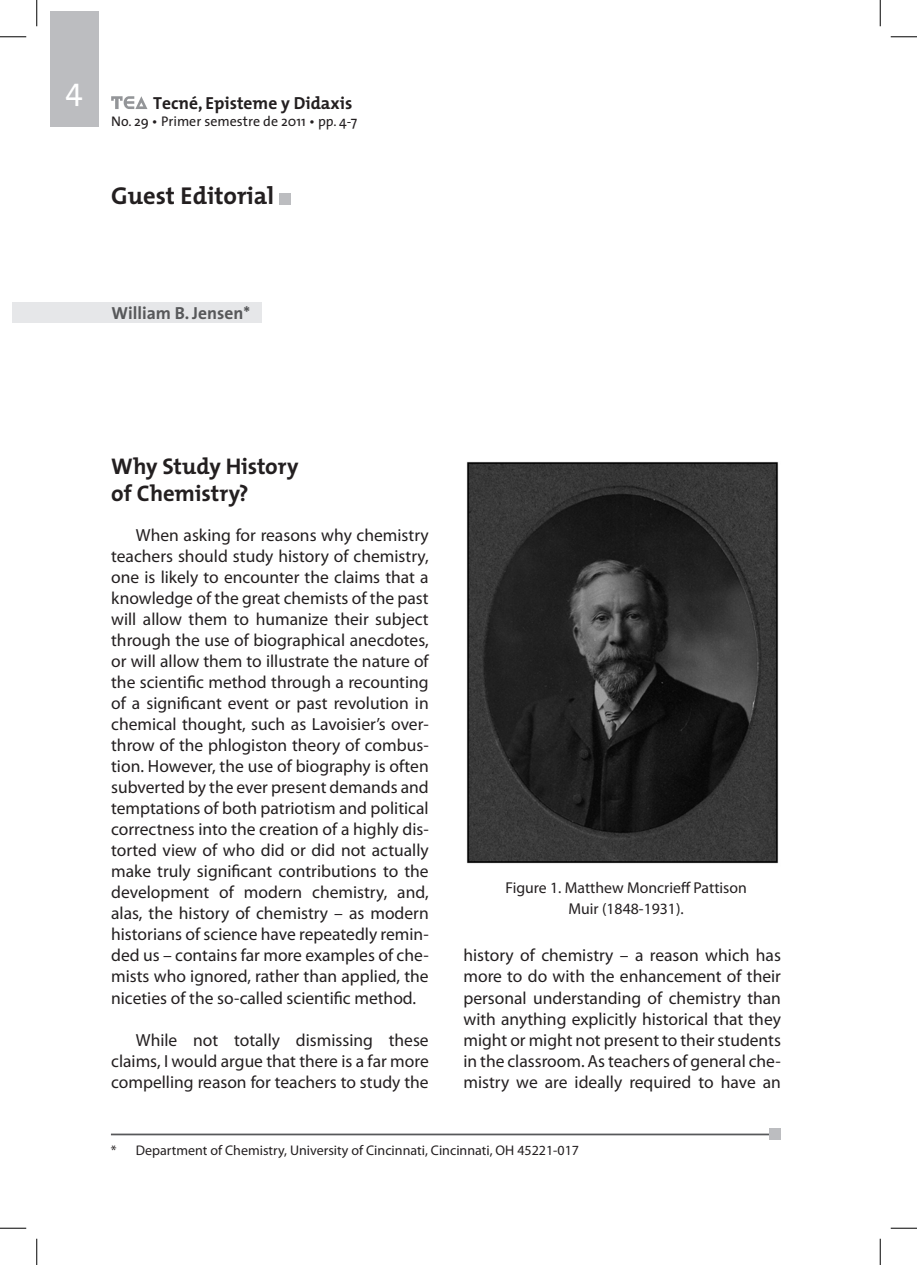
<style>
.page{position:relative;width:917px;height:1265px;background:#fff}
.page>*{position:absolute;margin:0;border:0;box-sizing:border-box;transform-origin:0 0}
.t1{font:31.5px "The Mix";color:#fff}
.t2{font:700 24.5px "The Mix";color:#231f20}
.T1{font:700 22.75px/27.3px "The Mix";letter-spacing:-.005em;color:#231f20}
.Body{font:17.5px/21px "Myriad Pro";color:#231f20;text-align:justify}
.t3{font:700 17.5px "The Mix";color:#231f20}
.t4{font:700 17.5px "The Sans";color:#57585a}
.t5{font:15.75px/21px "Myriad Pro";color:#231f20;text-align:center}
.t6{font:14px "Myriad Pro";color:#231f20}
.t7{font:14px "The Sans";color:#231f20}
</style>
<div class="page">
<div style="left:50px;top:12px;width:48px;height:114px;background:#bcbdc0"></div>
<svg style="left:111px;top:96px;width:36px;height:13px"></svg>
<div style="left:12px;top:302px;width:249px;height:21px;background:#e6e7e9"></div>
<div style="left:279px;top:193px;width:11px;height:11px;background:#bcbdc0"></div>
<hr style="left:111px;top:1133px;width:670px;height:1px;background:#57585a">
<div style="left:770px;top:1128px;width:11px;height:11px;background:#bcbdc0"></div>
<img style="left:466px;top:461px;width:313px;height:403px">
<svg style="left:0;top:36px;width:26px;height:1px"></svg>
<svg style="left:891px;top:36px;width:26px;height:1px"></svg>
<svg style="left:0;top:1227px;width:26px;height:1px"></svg>
<svg style="left:891px;top:1227px;width:26px;height:1px"></svg>
<svg style="left:36px;top:0;width:1px;height:26px"></svg>
<svg style="left:36px;top:1238px;width:1px;height:26px"></svg>
<svg style="left:880px;top:0;width:1px;height:26px"></svg>
<svg style="left:880px;top:1238px;width:1px;height:26px"></svg>
<p class="t1" style="left:66px;top:63px;width:19px">4</p>
<p class="t3" style="left:153px;top:88px;width:201px">Tecné, Episteme y Didaxis</p>
<p class="t7" style="left:111px;top:109px;width:248px">No. 29 • Primer semestre de 2011 • pp. 4-7</p>
<p class="t2" style="left:111px;top:175px;width:164px">Guest Editorial</p>
<p class="t4" style="left:111px;top:298px;width:140px">William B. Jensen*</p>
<p class="T1" style="left:111px;top:452px;width:189px">Why Study History of Chemistry?</p>
<p class="Body" style="left:111px;top:524px;width:319px;text-indent:25px">When asking for reasons why chemistry teachers should study history of chemistry, one is likely to encounter the claims that a knowledge of the great chemists of the past will allow them to humanize their subject through the use of biographical anecdotes, or will allow them to illustrate the nature of the scientific method through a recounting of a significant event or past revolution in chemical thought, such as Lavoisier’s over&shy;throw of the phlogiston theory of combus&shy;tion. However, the use of biography is often subverted by the ever present demands and temptations of both patriotism and political correctness into the creation of a highly dis&shy;torted view of who did or did not actually make truly significant contributions to the development of modern chemistry, and, alas, the history of chemistry – as modern historians of science have repeatedly remin&shy;ded us – contains far more examples of che&shy;mists who ignored, rather than applied, the niceties of the so-called scientific method.</p>
<p class="Body" style="left:111px;top:1028px;width:319px;text-indent:25px">While not totally dismissing these claims, I would argue that there is a far more compelling reason for teachers to study the</p>
<p class="t5" style="left:505px;top:877px;width:243px">Figure 1. Matthew Moncrieff Pattison<br>Muir (1848-1931).</p>
<p class="Body" style="left:463px;top:944px;width:319px">history of chemistry – a reason which has more to do with the enhancement of their personal understanding of chemistry than with anything explicitly historical that they might or might not present to their students in the classroom. As teachers of general che&shy;mistry we are ideally required to have an</p>
<p class="t6" style="left:111px;top:1141px;width:470px">* Department of Chemistry, University of Cincinnati, Cincinnati, OH 45221-017</p>
</div>
